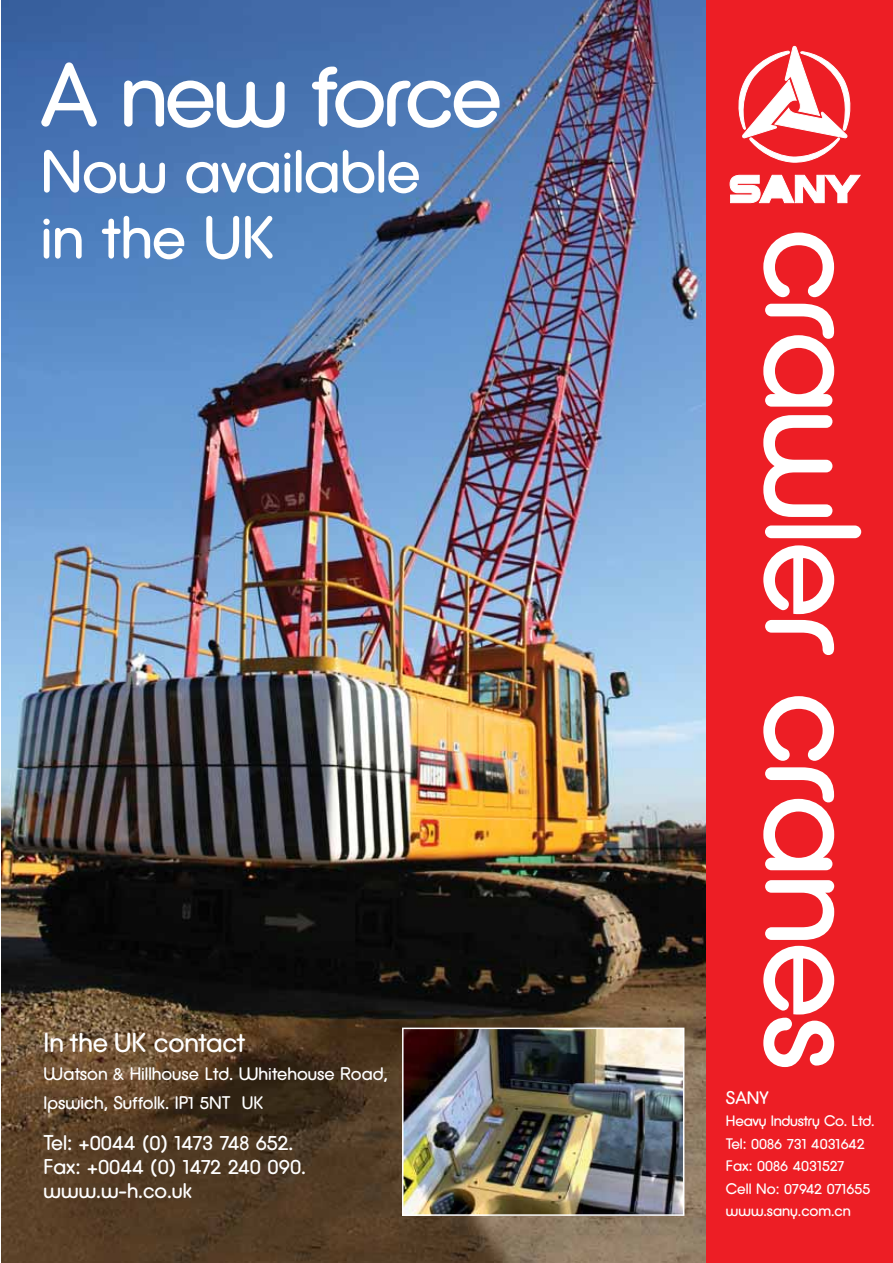
<style>
.page{position:relative;width:893px;height:1263px;background:#fff}
.page>*{position:absolute;margin:0;border:0;box-sizing:border-box;transform-origin:0 0}
.t1{font:135px "Defused";letter-spacing:-.025em;color:#fff}
.t2{font:90px "Defused";letter-spacing:-.03em;color:#fff}
.t3{font:60px/66px "Defused";letter-spacing:-.01em;color:#fff}
.t4{font:27px "Defused";letter-spacing:-.005em;color:#fff}
.t5{font:21px/24px "Defused";color:#fff}
.t6{font:18px/28.5px "Defused";color:#fff}
.t7{font:15px/22.5px "Defused";color:#fff}
</style>
<div class="page">
<img style="left:1px;top:0;width:705px;height:1263px">
<div style="left:706px;top:0;width:187px;height:1263px;background:#ed1e25"></div>
<svg style="left:738px;top:46px;width:113px;height:117px"></svg>
<svg style="left:730px;top:175px;width:130px;height:28px"></svg>
<img style="left:405px;top:1031px;width:276px;height:182px">
<div style="left:402px;top:1028px;width:282px;height:188px;border:2px solid #fff"></div>
<h2 class="t2" style="left:40px;top:63px;width:463px">A new force</h2>
<h3 class="t3" style="left:40px;top:144px;width:382px">Now available in the UK</h3>
<h3 class="t4" style="left:44px;top:1033px;width:203px">In the UK contact</h3>
<p class="t6" style="left:44px;top:1061px;width:345px">Watson &amp; Hillhouse Ltd. Whitehouse Road,<br>Ipswich, Suffolk. IP1 5NT UK</p>
<h3 class="t5" style="left:44px;top:1132px;width:264px">Tel: +0044 (0) 1473 748 652.<br>Fax: +0044 (0) 1472 240 090. www.w-h.co.uk</h3>
<h1 class="t1" style="left:861px;top:228px;width:843px;rotate:90deg">crawler cranes</h1>
<p class="t6" style="left:726px;top:1085px;width:44px">SANY</p>
<p class="t7" style="left:726px;top:1111px;width:150px">Heavy Industry Co. Ltd.<br>Tel: 0086 731 4031642<br>Fax: 0086 4031527<br>Cell No: 07942 071655 www.sany.com.cn</p>
</div>
